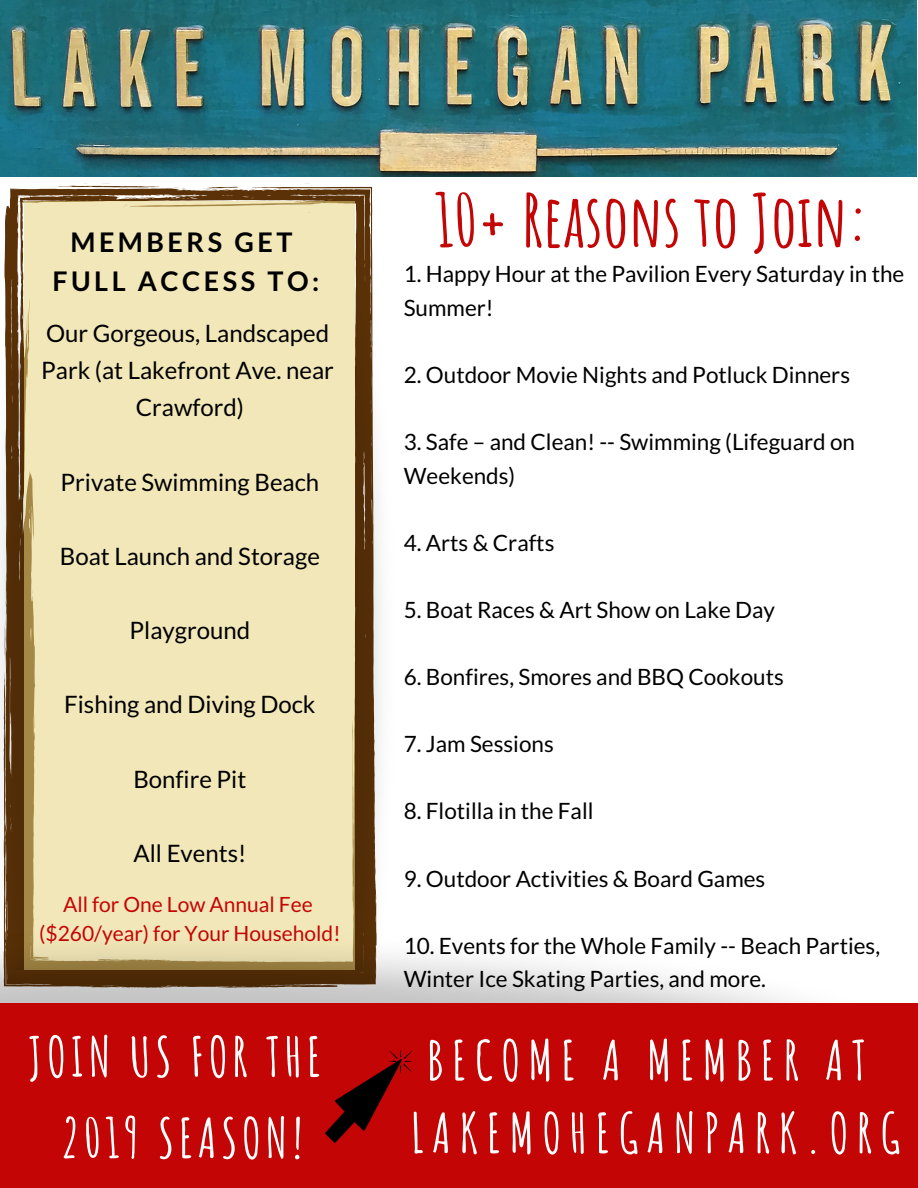
<style>
.page{position:relative;width:918px;height:1188px;background:#fff}
.page>*{position:absolute;margin:0;border:0;box-sizing:border-box;transform-origin:0 0}
.t1{font:700 72px "Amatic SC";color:#c40505}
.t2{font:700 54px/72.8px "Amatic SC";letter-spacing:.15em;color:#fff}
.t3{font:700 54px/81.3px "Amatic SC";letter-spacing:.08em;color:#fff;text-align:center}
.t4{font:700 27px/38.8px "Lato";letter-spacing:.13em;color:#000;text-align:center}
.t5{font:24px/37.2px "Lato";color:#000;text-align:center}
.t6{font:22.5px/33.6px "Lato";color:#000}
.t7{font:21px/28.8px "Lato";color:#c40505;text-align:center}
</style>
<div class="page">
<img style="left:269px;top:183px;width:111px;height:674px">
<img style="left:0;top:183px;width:111px;height:674px">
<div style="left:25px;top:201px;width:330px;height:768px;background:#f2e7b8"></div>
<img style="left:0;top:857px;width:794px;height:146px">
<div style="left:0;top:1003px;width:918px;height:185px;background:#c40505"></div>
<img style="left:0;top:0;width:917px;height:177px">
<img style="left:325px;top:1050px;width:87px;height:93px">
<p class="t4" style="left:52px;top:223px;width:268px">MEMBERS GET<br>FULL ACCESS TO:</p>
<p class="t5" style="left:41px;top:314px;width:294px">Our Gorgeous, Landscaped<br>Park (at Lakefront Ave. near<br>Crawford)</p>
<p class="t5" style="left:61px;top:463px;width:260px">Private Swimming Beach</p>
<p class="t5" style="left:60px;top:537px;width:262px">Boat Launch and Storage</p>
<p class="t5" style="left:130px;top:611px;width:122px">Playground</p>
<p class="t5" style="left:64px;top:685px;width:253px">Fishing and Diving Dock</p>
<p class="t5" style="left:133px;top:760px;width:114px">Bonfire Pit</p>
<p class="t5" style="left:133px;top:834px;width:114px">All Events!</p>
<p class="t7" style="left:39px;top:890px;width:303px">All for One Low Annual Fee ($260/year) for Your Household!</p>
<h1 class="t1" style="left:435px;top:174px;width:435px">10+ Reasons to Join:</h1>
<p class="t6" style="left:404px;top:256px;width:502px">1. Happy Hour at the Pavilion Every Saturday in the<br>Summer!</p>
<p class="t6" style="left:404px;top:357px;width:448px">2. Outdoor Movie Nights and Potluck Dinners</p>
<p class="t6" style="left:404px;top:424px;width:453px">3. Safe – and Clean! -- Swimming (Lifeguard on<br>Weekends)</p>
<p class="t6" style="left:404px;top:525px;width:152px">4. Arts &amp; Crafts</p>
<p class="t6" style="left:404px;top:592px;width:373px">5. Boat Races &amp; Art Show on Lake Day</p>
<p class="t6" style="left:404px;top:660px;width:382px">6. Bonfires, Smores and BBQ Cookouts</p>
<p class="t6" style="left:404px;top:727px;width:152px">7. Jam Sessions</p>
<p class="t6" style="left:404px;top:794px;width:191px">8. Flotilla in the Fall</p>
<p class="t6" style="left:404px;top:861px;width:363px">9. Outdoor Activities &amp; Board Games</p>
<p class="t6" style="left:404px;top:928px;width:478px">10. Events for the Whole Family -- Beach Parties,<br>Winter Ice Skating Parties, and more.</p>
<h2 class="t3" style="left:28px;top:1015px;width:295px">JOIN US FOR THE<br>2019 SEASON!</h2>
<h2 class="t2" style="left:411px;top:1023px;width:491px">BECOME A MEMBER AT<br>LAKEMOHEGANPARK.ORG</h2>
</div>
